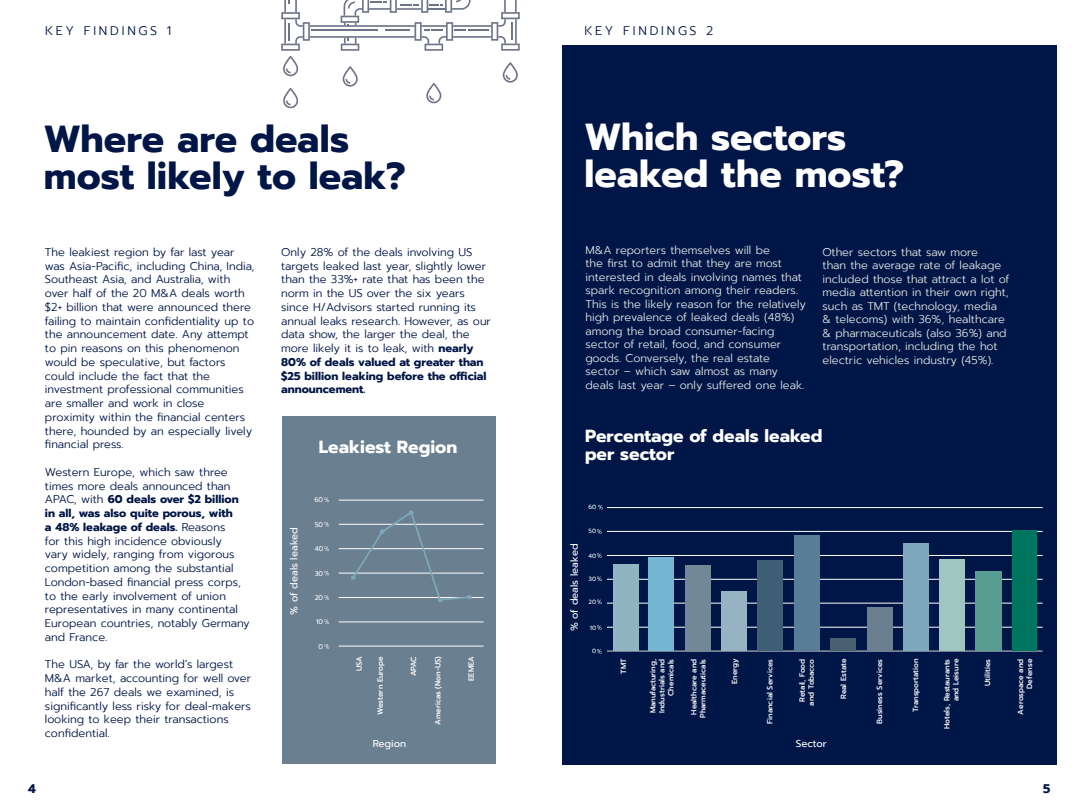
<style>
.page{position:relative;width:1080px;height:810px;background:#fff}
.page>*{position:absolute;margin:0;border:0;box-sizing:border-box;transform-origin:0 0}
.t1{font:700 37.5px/37.5px "Prompt";color:#001646}
.t2{font:700 37.5px/37.5px "Prompt";color:#fff}
.t3{font:700 17.5px/18.8px "Prompt";color:#fff}
.t4{font:300 12.5px "Prompt";letter-spacing:.22em;color:#001646}
.t5{font:700 12.5px "Prompt";color:#001646}
.t6{font:300 11.25px/13.8px "Prompt";color:#001646}
.t7{font:300 11.25px/13.5px "Prompt";color:#e1e2e4}
.t8{font:10px "Prompt";color:#fff}
.t9{font:500 7.5px/9px "Prompt";color:#fff;text-align:right}
.t10{font:6.75px "Prompt";color:#fff}
.t11{font:6.12px "Prompt";color:#fff}
.s1{font-weight:700}
</style>
<div class="page">
<div style="left:283px;top:417px;width:213px;height:347px;background:#6a7f90"></div>
<div style="left:563px;top:45px;width:495px;height:720px;background:#001646"></div>
<svg style="left:281px;top:0;width:239px;height:108px"></svg>
<hr style="left:607px;top:507px;width:436px;height:1px;background:#fff">
<hr style="left:607px;top:531px;width:436px;height:1px;background:#fff">
<hr style="left:607px;top:555px;width:436px;height:1px;background:#fff">
<hr style="left:607px;top:579px;width:436px;height:1px;background:#fff">
<hr style="left:607px;top:603px;width:436px;height:1px;background:#fff">
<hr style="left:607px;top:627px;width:436px;height:1px;background:#fff">
<hr style="left:607px;top:651px;width:436px;height:1px;background:#cfd2d0">
<div style="left:1013px;top:531px;width:24px;height:120px;background:#007560"></div>
<div style="left:975px;top:572px;width:26px;height:79px;background:#579d92"></div>
<div style="left:939px;top:559px;width:25px;height:92px;background:#9fc6c1"></div>
<div style="left:903px;top:543px;width:25px;height:108px;background:#7fa8bc"></div>
<div style="left:867px;top:607px;width:25px;height:44px;background:#6a7f90"></div>
<div style="left:831px;top:639px;width:25px;height:12px;background:#485f6f"></div>
<div style="left:794px;top:536px;width:25px;height:115px;background:#587d97"></div>
<div style="left:758px;top:560px;width:25px;height:91px;background:#3e5f75"></div>
<div style="left:721px;top:591px;width:26px;height:60px;background:#97b3c1"></div>
<div style="left:685px;top:566px;width:25px;height:85px;background:#728897"></div>
<div style="left:648px;top:558px;width:26px;height:93px;background:#75b6d5"></div>
<div style="left:613px;top:564px;width:25px;height:87px;background:#90b4c2"></div>
<hr style="left:339px;top:500px;width:145px;height:1px;background:#fff">
<hr style="left:339px;top:524px;width:145px;height:1px;background:#fff">
<hr style="left:339px;top:548px;width:145px;height:1px;background:#fff">
<hr style="left:339px;top:573px;width:145px;height:1px;background:#fff">
<hr style="left:339px;top:597px;width:145px;height:1px;background:#fff">
<hr style="left:339px;top:622px;width:145px;height:1px;background:#fff">
<hr style="left:339px;top:646px;width:145px;height:1px;background:#fff">
<svg style="left:351px;top:510px;width:120px;height:92px"></svg>
<svg style="left:598px;top:505px;width:5px;height:4px"></svg>
<svg style="left:597px;top:529px;width:5px;height:5px"></svg>
<svg style="left:597px;top:553px;width:5px;height:5px"></svg>
<svg style="left:597px;top:576px;width:5px;height:5px"></svg>
<svg style="left:597px;top:599px;width:5px;height:5px"></svg>
<svg style="left:597px;top:625px;width:5px;height:5px"></svg>
<svg style="left:597px;top:649px;width:5px;height:5px"></svg>
<svg style="left:324px;top:498px;width:5px;height:4px"></svg>
<svg style="left:324px;top:522px;width:5px;height:5px"></svg>
<svg style="left:324px;top:546px;width:5px;height:5px"></svg>
<svg style="left:324px;top:571px;width:5px;height:4px"></svg>
<svg style="left:324px;top:595px;width:5px;height:5px"></svg>
<svg style="left:324px;top:620px;width:5px;height:4px"></svg>
<svg style="left:324px;top:644px;width:5px;height:5px"></svg>
<p class="t4" style="left:45px;top:25px;width:128px">KEY FINDINGS 1</p>
<p class="t4" style="left:584px;top:25px;width:131px">KEY FINDINGS 2</p>
<h1 class="t1" style="left:44px;top:122px;width:364px">Where are deals most likely to leak?</h1>
<h1 class="t2" style="left:584px;top:120px;width:321px">Which sectors leaked the most?</h1>
<p class="t6" style="left:45px;top:246px;width:211px">The leakiest region by far last year was Asia-Pacific, including China, India, Southeast Asia, and Australia, with over half of the 20 M&amp;A deals worth $2+ billion that were announced there failing to maintain confidentiality up to the announcement date. Any attempt to pin reasons on this phenomenon would be speculative, but factors could include the fact that the investment professional communities are smaller and work in close proximity within the financial centers there, hounded by an especially lively financial press.</p>
<p class="t6" style="left:45px;top:466px;width:206px">Western Europe, which saw three times more deals announced than<br>APAC, with <span class="s1">60 deals over $2 billion in all, was also quite porous, with<br>a 48% leakage of deals.</span> Reasons<br>for this high incidence obviously<br>vary widely, ranging from vigorous competition among the substantial<br>London-based financial press corps, to the early involvement of union representatives in many continental<br>European countries, notably Germany and France.</p>
<p class="t6" style="left:45px;top:658px;width:208px">The USA, by far the world’s largest<br>M&amp;A market, accounting for well over half the 267 deals we examined, is significantly less risky for deal-makers looking to keep their transactions confidential.</p>
<p class="t6" style="left:281px;top:246px;width:211px">Only 28% of the deals involving US targets leaked last year, slightly lower than the 33%+ rate that has been the norm in the US over the six years since H/Advisors started running its annual leaks research. However, as our data show, the larger the deal, the more likely it is to leak, with <span class="s1">nearly 80% of deals valued at greater than $25 billion leaking before the official announcement.</span></p>
<h2 class="t3" style="left:319px;top:439px;width:140px">Leakiest Region</h2>
<p class="t8" style="left:290px;top:615px;width:89px;rotate:-90deg">% of deals leaked</p>
<p class="t10" style="left:315px;top:497px;width:10px">60</p>
<p class="t10" style="left:315px;top:522px;width:10px">50</p>
<p class="t10" style="left:315px;top:546px;width:10px">40</p>
<p class="t10" style="left:315px;top:571px;width:10px">30</p>
<p class="t10" style="left:315px;top:595px;width:10px">20</p>
<p class="t10" style="left:316px;top:619px;width:9px">10</p>
<p class="t10" style="left:319px;top:644px;width:6px">0</p>
<p class="t9" style="left:355px;top:671px;width:16px;rotate:-90deg">USA</p>
<p class="t9" style="left:376px;top:715px;width:60px;rotate:-90deg">Western Europe</p>
<p class="t9" style="left:409px;top:676px;width:22px;rotate:-90deg">APAC</p>
<p class="t9" style="left:434px;top:725px;width:70px;rotate:-90deg">Americas (Non-US)</p>
<p class="t9" style="left:467px;top:681px;width:26px;rotate:-90deg">EEMEA</p>
<p class="t7" style="left:586px;top:244px;width:222px">M&amp;A reporters themselves will be<br>the first to admit that they are most interested in deals involving names that spark recognition among their readers.<br>This is the likely reason for the relatively high prevalence of leaked deals (48%) among the broad consumer-facing sector of retail, food, and consumer goods. Conversely, the real estate sector – which saw almost as many deals last year – only suffered one leak.</p>
<p class="t7" style="left:823px;top:246px;width:188px">Other sectors that saw more<br>than the average rate of leakage included those that attract a lot of media attention in their own right, such as TMT (technology, media<br>&amp; telecoms) with 36%, healthcare &amp; pharmaceuticals (also 36%) and transportation, including the hot electric vehicles industry (45%).</p>
<h2 class="t3" style="left:585px;top:427px;width:239px">Percentage of deals leaked per sector</h2>
<p class="t11" style="left:588px;top:505px;width:9px">60</p>
<p class="t8" style="left:570px;top:631px;width:89px;rotate:-90deg">% of deals leaked</p>
<p class="t11" style="left:589px;top:529px;width:9px">50</p>
<p class="t11" style="left:588px;top:553px;width:9px">40</p>
<p class="t11" style="left:589px;top:576px;width:9px">30</p>
<p class="t11" style="left:589px;top:599px;width:9px">20</p>
<p class="t11" style="left:590px;top:625px;width:8px">10</p>
<p class="t11" style="left:592px;top:649px;width:6px">0</p>
<p class="t9" style="left:619px;top:674px;width:16px;rotate:-90deg">TMT</p>
<p class="t9" style="left:649px;top:713px;width:56px;rotate:-90deg">Manufacturing,<br>Industrials and<br>Chemicals</p>
<p class="t9" style="left:690px;top:718px;width:61px;text-align:center;rotate:-90deg">Healthcare and<br>Pharmaceuticals</p>
<p class="t9" style="left:731px;top:684px;width:27px;rotate:-90deg">Energy</p>
<p class="t9" style="left:766px;top:724px;width:66px;rotate:-90deg">Financial Services</p>
<p class="t9" style="left:798px;top:706px;width:48px;text-align:center;rotate:-90deg">Retail, Food and Tobacco</p>
<p class="t9" style="left:839px;top:699px;width:42px;rotate:-90deg">Real Estate</p>
<p class="t9" style="left:875px;top:724px;width:67px;rotate:-90deg">Business Services</p>
<p class="t9" style="left:911px;top:712px;width:55px;rotate:-90deg">Transportation</p>
<p class="t9" style="left:943px;top:729px;width:72px;rotate:-90deg">Hotels, Restaurants and Leisure</p>
<p class="t9" style="left:983px;top:686px;width:29px;rotate:-90deg">Utilities</p>
<p class="t9" style="left:1016px;top:715px;width:57px;rotate:-90deg">Aerospace and<br>Defense</p>
<p class="t8" style="left:373px;top:739px;width:35px">Region</p>
<p class="t8" style="left:796px;top:740px;width:33px">Sector</p>
<p class="t5" style="left:28px;top:783px;width:9px">4</p>
<p class="t5" style="left:1043px;top:783px;width:9px">5</p>
</div>
